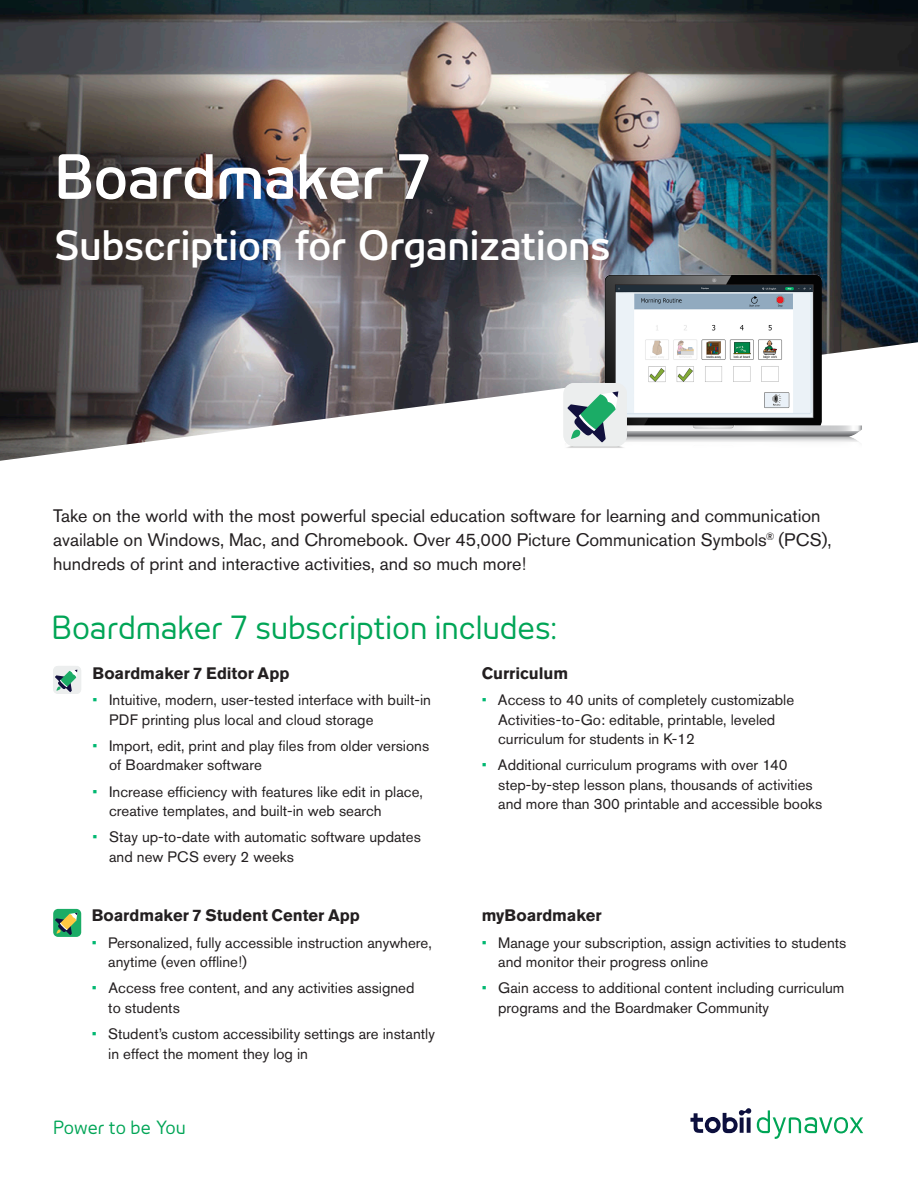
<style>
.page{position:relative;width:918px;height:1188px;background:#fff}
.page>*{position:absolute;margin:0;border:0;box-sizing:border-box;transform-origin:0 0}
.t1{font:600 60px "Tele Voice";color:#fff}
.t2{font:600 40.05px "Tele Voice";color:#fff}
.Body_Copy{font:31.5px "Tele Voice";letter-spacing:-.005em;color:#00a556}
.Ingress{font:18px/24px "Akzidenz Grotesk BE";color:#231f20}
.t3{font:18px "Tele Voice";color:#00a556}
.Subheadline_3{font:700 16.5px "Akzidenz Grotesk BE";letter-spacing:-.005em;color:#231f20}
.Body{font:15px/19.5px "Akzidenz Grotesk BE";color:#231f20}
.s1{font-weight:300;color:#00b871}
</style>
<div class="page">
<img style="left:0;top:0;width:918px;height:461px">
<svg style="left:690px;top:1108px;width:173px;height:31px"></svg>
<img style="left:478px;top:201px;width:440px;height:259px">
<img style="left:538px;top:435px;width:112px;height:26px">
<svg style="left:563px;top:383px;width:64px;height:63px;background:#afc9c2"></svg>
<svg style="left:53px;top:909px;width:28px;height:28px"></svg>
<svg style="left:53px;top:666px;width:28px;height:28px"></svg>
<p class="t1" style="left:55px;top:142px;width:379px">Boardmaker 7</p>
<p class="t2" style="left:55px;top:222px;width:557px">Subscription for Organizations</p>
<p class="Ingress" style="left:53px;top:504px;width:780px">Take on the world with the most powerful special education software for learning and communication available on Windows, Mac, and Chromebook. Over 45,000 Picture Communication Symbols<sup>®</sup> (PCS), hundreds of print and interactive activities, and so much more!</p>
<p class="Body_Copy" style="left:52px;top:609px;width:507px">Boardmaker 7 subscription includes:</p>
<p class="Subheadline_3" style="left:93px;top:664px;width:198px">Boardmaker 7 Editor App</p>
<p class="Body" style="left:109px;top:690px;width:323px;text-indent:-16px"><span class="s1">•</span> Intuitive, modern, user-tested interface with built-in<br>PDF printing plus local and cloud storage</p>
<p class="Body" style="left:109px;top:736px;width:322px;text-indent:-16px"><span class="s1">•</span> Import, edit, print and play files from older versions of Boardmaker software</p>
<p class="Body" style="left:109px;top:781px;width:315px;text-indent:-16px"><span class="s1">•</span> Increase efficiency with features like edit in place, creative templates, and built-in web search</p>
<p class="Body" style="left:109px;top:827px;width:313px;text-indent:-16px"><span class="s1">•</span> Stay up-to-date with automatic software updates and new PCS every 2 weeks</p>
<p class="Subheadline_3" style="left:482px;top:664px;width:88px">Curriculum</p>
<p class="Body" style="left:498px;top:690px;width:298px;text-indent:-16px"><span class="s1">•</span> Access to 40 units of completely customizable<br>Activities-to-Go: editable, printable, leveled curriculum for students in K-12</p>
<p class="Body" style="left:498px;top:755px;width:326px;text-indent:-16px"><span class="s1">•</span> Additional curriculum programs with over 140 step-by-step lesson plans, thousands of activities and more than 300 printable and accessible books</p>
<p class="Subheadline_3" style="left:92px;top:906px;width:270px">Boardmaker 7 Student Center App</p>
<p class="Body" style="left:108px;top:932px;width:325px;text-indent:-16px"><span class="s1">•</span> Personalized, fully accessible instruction anywhere, anytime (even offline!)</p>
<p class="Body" style="left:108px;top:978px;width:308px;text-indent:-16px"><span class="s1">•</span> Access free content, and any activities assigned to students</p>
<p class="Body" style="left:108px;top:1024px;width:328px;text-indent:-16px"><span class="s1">•</span> Student’s custom accessibility settings are instantly in effect the moment they log in</p>
<p class="t3" style="left:53px;top:1117px;width:134px">Power to be You</p>
<p class="Subheadline_3" style="left:482px;top:906px;width:122px">myBoardmaker</p>
<p class="Body" style="left:498px;top:932px;width:350px;text-indent:-16px"><span class="s1">•</span> Manage your subscription, assign activities to students and monitor their progress online</p>
<p class="Body" style="left:498px;top:978px;width:348px;text-indent:-16px"><span class="s1">•</span> Gain access to additional content including curriculum programs and the Boardmaker Community</p>
</div>
